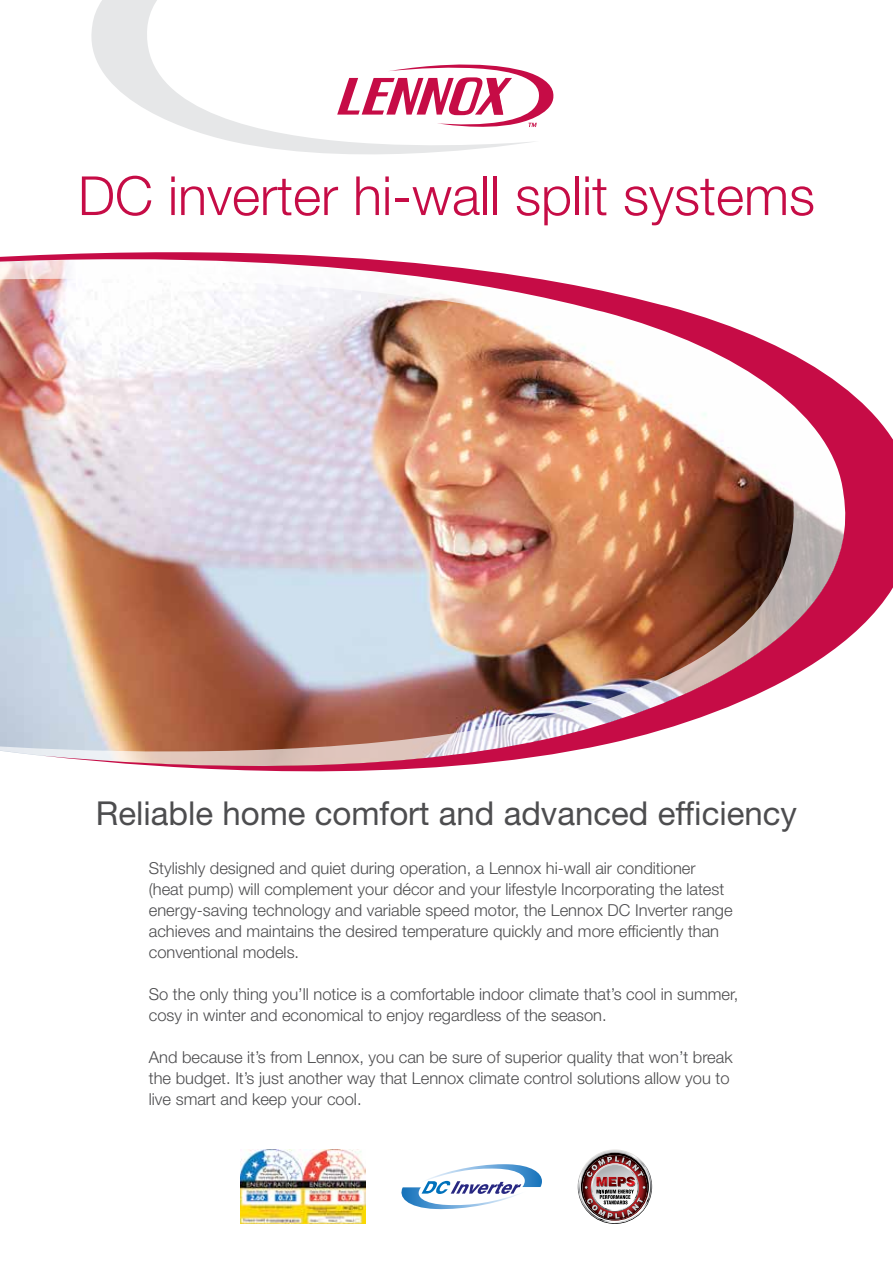
<style>
.page{position:relative;width:893px;height:1263px;background:#fff}
.page>*{position:absolute;margin:0;border:0;box-sizing:border-box;transform-origin:0 0}
.t1{font:300 54px "Helvetica Neue LT Std";color:#c60c46}
.t2{font:33px "Helvetica Neue LT Std";color:#4d4d4f}
.t3{font:300 16.5px/21px "Helvetica Neue LT Std";color:#4d4d4f}
</style>
<div class="page">
<svg style="left:91px;top:0;width:463px;height:155px"></svg>
<svg style="left:401px;top:1164px;width:141px;height:46px"></svg>
<svg style="left:578px;top:1149px;width:74px;height:75px"></svg>
<img style="left:241px;top:1149px;width:125px;height:75px">
<img style="left:0;top:252px;width:893px;height:520px">
<h1 class="t1" style="left:78px;top:163px;width:738px">DC inverter hi-wall split systems</h1>
<h2 class="t2" style="left:96px;top:794px;width:703px">Reliable home comfort and advanced efficiency</h2>
<p class="t3" style="left:149px;top:857px;width:585px">Stylishly designed and quiet during operation, a Lennox hi-wall air conditioner (heat pump) will complement your décor and your lifestyle Incorporating the latest energy-saving technology and variable speed motor, the Lennox DC Inverter range achieves and maintains the desired temperature quickly and more efficiently than conventional models.</p>
<p class="t3" style="left:149px;top:983px;width:591px">So the only thing you’ll notice is a comfortable indoor climate that’s cool in summer, cosy in winter and economical to enjoy regardless of the season.</p>
<p class="t3" style="left:149px;top:1046px;width:585px">And because it’s from Lennox, you can be sure of superior quality that won’t break the budget. It’s just another way that Lennox climate control solutions allow you to live smart and keep your cool.</p>
</div>
